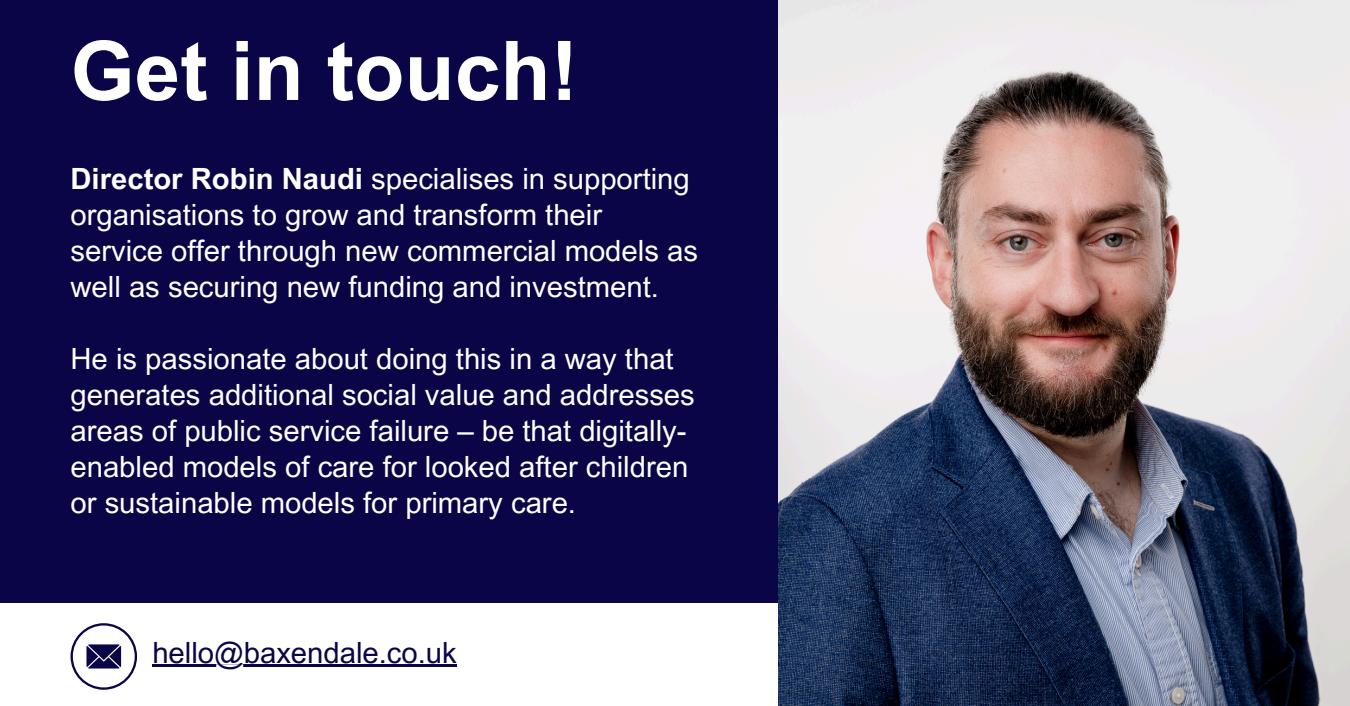
<style>
.page{position:relative;width:1350px;height:706px;background:#fff}
.page>*{position:absolute;margin:0;border:0;box-sizing:border-box;transform-origin:0 0}
.t1{font:700 82.35px "Arial MT Pro";color:#fff}
.t2{font:29.25px/36px "Arial MT Pro";color:#fff}
.t3{font:29.25px "Arial MT Pro";color:#0a0547}
.s1{font-weight:700}
</style>
<div class="page">
<div style="left:0;top:0;width:779px;height:602px;background:#0a0547"></div>
<svg style="left:71px;top:623px;width:66px;height:66px"></svg>
<img style="left:779px;top:0;width:571px;height:705px">
<hr style="left:152px;top:664px;width:305px;height:2px;background:#0a0547">
<p class="t1" style="left:71px;top:40px;width:509px">Get in touch!</p>
<p class="t2" style="left:71px;top:164px;width:629px"><span class="s1">Director Robin Naudi</span> specialises in supporting organisations to grow and transform their service offer through new commercial models as well as securing new funding and investment.</p>
<p class="t2" style="left:71px;top:344px;width:626px">He is passionate about doing this in a way that generates additional social value and addresses areas of public service failure – be that digitally&shy;enabled models of care for looked after children or sustainable models for primary care.</p>
<p class="t3" style="left:152px;top:641px;width:306px">hello@baxendale.co.uk</p>
</div>
